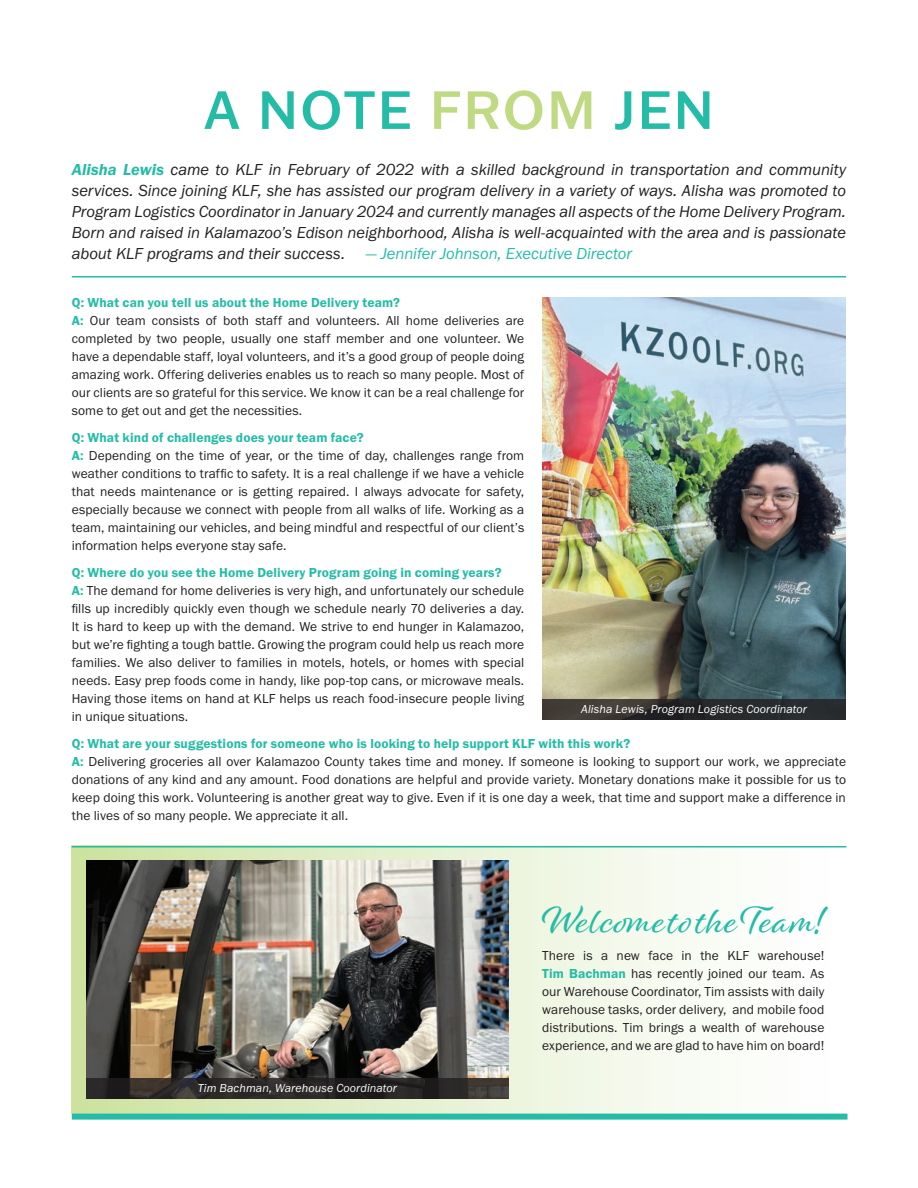
<style>
.page{position:relative;width:918px;height:1188px;background:#fff}
.page>*{position:absolute;margin:0;border:0;box-sizing:border-box;transform-origin:0 0}
.t1{font:500 52.5px "Franklin Gothic ATF";letter-spacing:.035em;color:#24bca6}
.t2{font:39px "Alisha";letter-spacing:.03em;color:#24bca6}
.t3{font:16.5px/21px "Franklin Gothic URW Boo Ita";letter-spacing:-.005em;color:#231f20;text-align:justify}
.t4{font:16.5px "Franklin Gothic URW Boo Ita";letter-spacing:-.005em;color:#24bca6}
.t5{font:13.5px/18px "Franklin Gothic URW Boo";letter-spacing:.005em;color:#231f20;text-align:justify}
.t6{font:13.5px "Franklin Gothic URW Dem";letter-spacing:.01em;color:#24bca6}
.t7{font:12px "Franklin Gothic URW Boo Ita";letter-spacing:.01em;color:#fff}
.s1{color:#bfda82}
.s2{font-family:"Franklin Gothic URW Dem Ita";color:#24bca6}
.s3{font-family:"Franklin Gothic URW Dem";color:#24bca6}
</style>
<div class="page">
<div style="left:72px;top:845px;width:776px;height:269px;background:linear-gradient(to right,#cee2a2,#fff)"></div>
<div style="left:72px;top:1114px;width:776px;height:6px;background:#24bca6"></div>
<img style="left:542px;top:297px;width:304px;height:403px">
<svg style="left:542px;top:700px;width:304px;height:20px;background:#2f2e2e"></svg>
<hr style="left:72px;top:846px;width:774px;height:2px;background:#24bca6">
<img style="left:86px;top:860px;width:422px;height:218px">
<hr style="left:72px;top:276px;width:774px;height:2px;background:#24bca6">
<svg style="left:86px;top:1078px;width:422px;height:21px;background:#2c2827"></svg>
<h1 class="t1" style="left:204px;top:75px;width:511px">A NOTE <span class="s1">FROM</span> JEN</h1>
<p class="t3" style="left:72px;top:158px;width:776px"><span class="s2">Alisha Lewis</span> came to KLF in February of 2022 with a skilled background in transportation and community services. Since joining KLF, she has assisted our program delivery in a variety of ways. Alisha was promoted to Program Logistics Coordinator in January 2024 and currently manages all aspects of the Home Delivery Program.<br>Born and raised in Kalamazoo’s Edison neighborhood, Alisha is well-acquainted with the area and is passionate about KLF programs and their success.</p>
<p class="t4" style="left:366px;top:243px;width:268px">— Jennifer Johnson, Executive Director</p>
<p class="t6" style="left:72px;top:294px;width:330px">Q: What can you tell us about the Home Delivery team?</p>
<p class="t5" style="left:72px;top:311px;width:454px"><span class="s3">A:</span> Our team consists of both staff and volunteers. All home deliveries are completed by two people, usually one staff member and one volunteer. We have a dependable staff, loyal volunteers, and it’s a good group of people doing amazing work. Offering deliveries enables us to reach so many people. Most of our clients are so grateful for this service. We know it can be a real challenge for some to get out and get the necessities.</p>
<p class="t6" style="left:72px;top:429px;width:293px">Q: What kind of challenges does your team face?</p>
<p class="t5" style="left:72px;top:446px;width:454px"><span class="s3">A:</span> Depending on the time of year, or the time of day, challenges range from weather conditions to traffic to safety. It is a real challenge if we have a vehicle that needs maintenance or is getting repaired. I always advocate for safety, especially because we connect with people from all walks of life. Working as a team, maintaining our vehicles, and being mindful and respectful of our client’s information helps everyone stay safe.</p>
<p class="t6" style="left:72px;top:564px;width:431px">Q: Where do you see the Home Delivery Program going in coming years?</p>
<p class="t5" style="left:72px;top:581px;width:454px"><span class="s3">A:</span> The demand for home deliveries is very high, and unfortunately our schedule fills up incredibly quickly even though we schedule nearly 70 deliveries a day.<br>It is hard to keep up with the demand. We strive to end hunger in Kalamazoo, but we’re fighting a tough battle. Growing the program could help us reach more families. We also deliver to families in motels, hotels, or homes with special needs. Easy prep foods come in handy, like pop-top cans, or microwave meals.<br>Having those items on hand at KLF helps us reach food-insecure people living in unique situations.</p>
<p class="t6" style="left:72px;top:735px;width:560px">Q: What are your suggestions for someone who is looking to help support KLF with this work?</p>
<p class="t5" style="left:72px;top:752px;width:776px"><span class="s3">A:</span> Delivering groceries all over Kalamazoo County takes time and money. If someone is looking to support our work, we appreciate donations of any kind and any amount. Food donations are helpful and provide variety. Monetary donations make it possible for us to keep doing this work. Volunteering is another great way to give. Even if it is one day a week, that time and support make a difference in the lives of so many people. We appreciate it all.</p>
<p class="t7" style="left:581px;top:701px;width:227px">Alisha Lewis, Program Logistics Coordinator</p>
<p class="t7" style="left:198px;top:1080px;width:201px">Tim Bachman, Warehouse Coordinator</p>
<h2 class="t2" style="left:542px;top:897px;width:284px">Welcome to the Team!</h2>
<p class="t5" style="left:542px;top:947px;width:284px">There is a new face in the KLF warehouse!<br><span class="s3">Tim Bachman</span> has recently joined our team. As our Warehouse Coordinator, Tim assists with daily warehouse tasks, order delivery, and mobile food distributions. Tim brings a wealth of warehouse experience, and we are glad to have him on board!</p>
</div>
